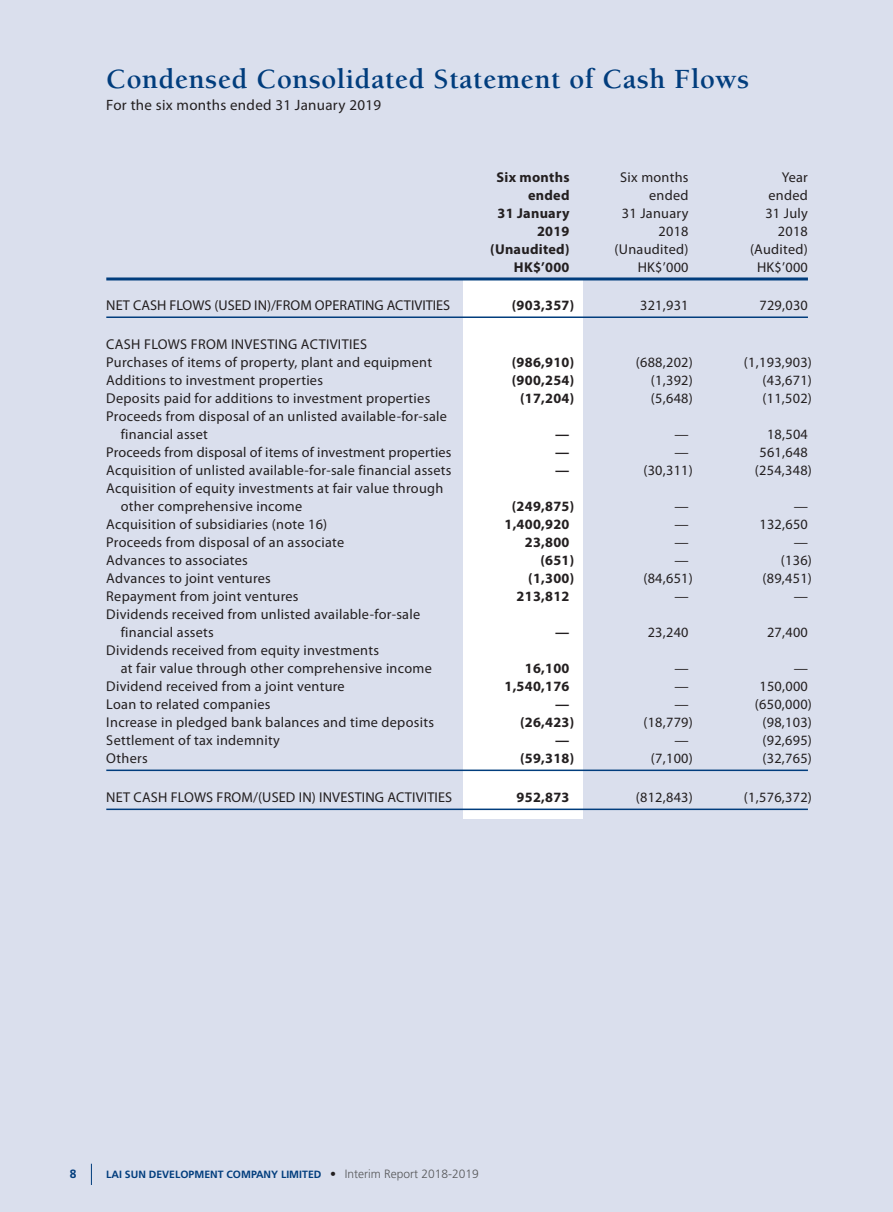
<style>
.page{position:relative;width:893px;height:1212px;background:#fff}
.page>*{position:absolute;margin:0;border:0;box-sizing:border-box;transform-origin:0 0}
.Heading{font:700 28.5px "Berkeley Std";letter-spacing:.02em;color:#013d7d}
.Date{font:15px "Myriad Pro";letter-spacing:.02em;color:#231f20}
.Table_3_colume{font:14.25px "Myriad Pro";letter-spacing:.02em;color:#231f20}
.Table_3_colume-2{font:700 14.25px "Myriad Pro";letter-spacing:.02em;color:#231f20}
.Table_3_colume-3{font:14.25px "Myriad Pro";color:#231f20}
.t1{font:700 12px "Frutiger LT Std";color:#013d7d}
.t2{font:700 10.5px "Frutiger LT Std";color:#013d7d}
.s1{font-size:12px;color:#231f20}
.s2{font-weight:300;font-size:12px;color:#57585a}
</style>
<div class="page">
<div style="left:0;top:0;width:892px;height:1212px;background:#dadfed"></div>
<svg style="left:91px;top:1164px;width:1px;height:21px"></svg>
<div style="left:463px;top:279px;width:120px;height:540px;background:#fff"></div>
<hr style="left:106px;top:277px;width:702px;height:3px;background:#013d7d">
<hr style="left:106px;top:316px;width:702px;height:2px;background:#013d7d">
<hr style="left:106px;top:769px;width:702px;height:2px;background:#013d7d">
<hr style="left:106px;top:808px;width:702px;height:2px;background:#013d7d">
<p class="Heading" style="left:106px;top:64px;width:644px">Condensed Consolidated Statement of Cash Flows</p>
<p class="Date" style="left:106px;top:96px;width:276px">For the six months ended 31 January 2019</p>
<p class="Table_3_colume-2" style="left:497px;top:168px;width:74px">Six months</p>
<p class="Table_3_colume" style="left:620px;top:168px;width:70px">Six months</p>
<p class="Table_3_colume" style="left:782px;top:168px;width:28px">Year</p>
<p class="Table_3_colume-2" style="left:528px;top:186px;width:43px">ended</p>
<p class="Table_3_colume" style="left:649px;top:186px;width:41px">ended</p>
<p class="Table_3_colume" style="left:768px;top:186px;width:41px">ended</p>
<p class="Table_3_colume-2" style="left:498px;top:204px;width:73px">31 January</p>
<p class="Table_3_colume" style="left:622px;top:204px;width:68px">31 January</p>
<p class="Table_3_colume" style="left:765px;top:204px;width:44px">31 July</p>
<p class="Table_3_colume-2" style="left:537px;top:222px;width:34px">2019</p>
<p class="Table_3_colume" style="left:658px;top:222px;width:32px">2018</p>
<p class="Table_3_colume" style="left:778px;top:222px;width:32px">2018</p>
<p class="Table_3_colume-2" style="left:490px;top:240px;width:81px">(Unaudited)</p>
<p class="Table_3_colume" style="left:615px;top:240px;width:75px">(Unaudited)</p>
<p class="Table_3_colume" style="left:750px;top:240px;width:59px">(Audited)</p>
<p class="Table_3_colume-2" style="left:514px;top:258px;width:57px">HK$’000</p>
<p class="Table_3_colume" style="left:638px;top:258px;width:52px">HK$’000</p>
<p class="Table_3_colume" style="left:757px;top:258px;width:52px">HK$’000</p>
<p class="Table_3_colume-3" style="left:106px;top:296px;width:346px">NET CASH FLOWS (USED IN)/FROM OPERATING ACTIVITIES</p>
<p class="Table_3_colume-2" style="left:512px;top:295px;width:64px">(903,357)</p>
<p class="Table_3_colume" style="left:640px;top:296px;width:50px">321,931</p>
<p class="Table_3_colume" style="left:759px;top:296px;width:50px">729,030</p>
<p class="Table_3_colume" style="left:106px;top:335px;width:262px">CASH FLOWS FROM INVESTING ACTIVITIES</p>
<p class="Table_3_colume" style="left:106px;top:353px;width:327px">Purchases of items of property, plant and equipment</p>
<p class="Table_3_colume-2" style="left:512px;top:352px;width:64px">(986,910)</p>
<p class="Table_3_colume" style="left:636px;top:353px;width:59px">(688,202)</p>
<p class="Table_3_colume" style="left:744px;top:353px;width:70px">(1,193,903)</p>
<p class="Table_3_colume" style="left:106px;top:371px;width:218px">Additions to investment properties</p>
<p class="Table_3_colume-2" style="left:512px;top:370px;width:64px">(900,254)</p>
<p class="Table_3_colume" style="left:651px;top:371px;width:43px">(1,392)</p>
<p class="Table_3_colume" style="left:762px;top:371px;width:51px">(43,671)</p>
<p class="Table_3_colume" style="left:106px;top:389px;width:325px">Deposits paid for additions to investment properties</p>
<p class="Table_3_colume-2" style="left:520px;top:388px;width:56px">(17,204)</p>
<p class="Table_3_colume" style="left:651px;top:389px;width:43px">(5,648)</p>
<p class="Table_3_colume" style="left:762px;top:389px;width:51px">(11,502)</p>
<p class="Table_3_colume" style="left:106px;top:407px;width:342px">Proceeds from disposal of an unlisted available-for-sale</p>
<p class="Table_3_colume" style="left:121px;top:425px;width:89px">financial asset</p>
<p class="Table_3_colume-2" style="left:555px;top:424px;width:16px">—</p>
<p class="Table_3_colume" style="left:674px;top:425px;width:16px">—</p>
<p class="Table_3_colume" style="left:767px;top:425px;width:42px">18,504</p>
<p class="Table_3_colume" style="left:106px;top:443px;width:347px">Proceeds from disposal of items of investment properties</p>
<p class="Table_3_colume-2" style="left:555px;top:442px;width:16px">—</p>
<p class="Table_3_colume" style="left:674px;top:443px;width:16px">—</p>
<p class="Table_3_colume" style="left:759px;top:443px;width:50px">561,648</p>
<p class="Table_3_colume" style="left:106px;top:461px;width:347px">Acquisition of unlisted available-for-sale financial assets</p>
<p class="Table_3_colume-2" style="left:555px;top:460px;width:16px">—</p>
<p class="Table_3_colume" style="left:643px;top:461px;width:51px">(30,311)</p>
<p class="Table_3_colume" style="left:755px;top:461px;width:59px">(254,348)</p>
<p class="Table_3_colume" style="left:106px;top:479px;width:339px">Acquisition of equity investments at fair value through</p>
<p class="Table_3_colume" style="left:121px;top:497px;width:183px">other comprehensive income</p>
<p class="Table_3_colume-2" style="left:512px;top:496px;width:64px">(249,875)</p>
<p class="Table_3_colume" style="left:674px;top:497px;width:16px">—</p>
<p class="Table_3_colume" style="left:794px;top:497px;width:16px">—</p>
<p class="Table_3_colume" style="left:106px;top:515px;width:223px">Acquisition of subsidiaries (note 16)</p>
<p class="Table_3_colume-2" style="left:504px;top:514px;width:67px">1,400,920</p>
<p class="Table_3_colume" style="left:674px;top:515px;width:16px">—</p>
<p class="Table_3_colume" style="left:759px;top:515px;width:50px">132,650</p>
<p class="Table_3_colume" style="left:106px;top:533px;width:239px">Proceeds from disposal of an associate</p>
<p class="Table_3_colume-2" style="left:525px;top:532px;width:46px">23,800</p>
<p class="Table_3_colume" style="left:674px;top:533px;width:16px">—</p>
<p class="Table_3_colume" style="left:794px;top:533px;width:16px">—</p>
<p class="Table_3_colume" style="left:106px;top:551px;width:143px">Advances to associates</p>
<p class="Table_3_colume-2" style="left:540px;top:550px;width:35px">(651)</p>
<p class="Table_3_colume" style="left:674px;top:551px;width:16px">—</p>
<p class="Table_3_colume" style="left:781px;top:551px;width:33px">(136)</p>
<p class="Table_3_colume" style="left:106px;top:569px;width:166px">Advances to joint ventures</p>
<p class="Table_3_colume-2" style="left:528px;top:568px;width:47px">(1,300)</p>
<p class="Table_3_colume" style="left:643px;top:569px;width:51px">(84,651)</p>
<p class="Table_3_colume" style="left:762px;top:569px;width:51px">(89,451)</p>
<p class="Table_3_colume" style="left:106px;top:587px;width:194px">Repayment from joint ventures</p>
<p class="Table_3_colume-2" style="left:517px;top:586px;width:54px">213,812</p>
<p class="Table_3_colume" style="left:674px;top:587px;width:16px">—</p>
<p class="Table_3_colume" style="left:794px;top:587px;width:16px">—</p>
<p class="Table_3_colume" style="left:106px;top:605px;width:315px">Dividends received from unlisted available-for-sale</p>
<p class="Table_3_colume" style="left:121px;top:623px;width:95px">financial assets</p>
<p class="Table_3_colume-2" style="left:555px;top:622px;width:16px">—</p>
<p class="Table_3_colume" style="left:648px;top:623px;width:42px">23,240</p>
<p class="Table_3_colume" style="left:767px;top:623px;width:42px">27,400</p>
<p class="Table_3_colume" style="left:106px;top:641px;width:274px">Dividends received from equity investments</p>
<p class="Table_3_colume" style="left:121px;top:659px;width:312px">at fair value through other comprehensive income</p>
<p class="Table_3_colume-2" style="left:525px;top:658px;width:46px">16,100</p>
<p class="Table_3_colume" style="left:674px;top:659px;width:16px">—</p>
<p class="Table_3_colume" style="left:794px;top:659px;width:16px">—</p>
<p class="Table_3_colume" style="left:106px;top:677px;width:240px">Dividend received from a joint venture</p>
<p class="Table_3_colume-2" style="left:504px;top:676px;width:67px">1,540,176</p>
<p class="Table_3_colume" style="left:674px;top:677px;width:16px">—</p>
<p class="Table_3_colume" style="left:759px;top:677px;width:50px">150,000</p>
<p class="Table_3_colume" style="left:106px;top:695px;width:166px">Loan to related companies</p>
<p class="Table_3_colume-2" style="left:555px;top:694px;width:16px">—</p>
<p class="Table_3_colume" style="left:674px;top:695px;width:16px">—</p>
<p class="Table_3_colume" style="left:755px;top:695px;width:59px">(650,000)</p>
<p class="Table_3_colume" style="left:106px;top:713px;width:329px">Increase in pledged bank balances and time deposits</p>
<p class="Table_3_colume-2" style="left:520px;top:712px;width:56px">(26,423)</p>
<p class="Table_3_colume" style="left:643px;top:713px;width:51px">(18,779)</p>
<p class="Table_3_colume" style="left:762px;top:713px;width:51px">(98,103)</p>
<p class="Table_3_colume" style="left:106px;top:731px;width:175px">Settlement of tax indemnity</p>
<p class="Table_3_colume-2" style="left:555px;top:730px;width:16px">—</p>
<p class="Table_3_colume" style="left:674px;top:731px;width:16px">—</p>
<p class="Table_3_colume" style="left:762px;top:731px;width:51px">(92,695)</p>
<p class="Table_3_colume" style="left:106px;top:749px;width:43px">Others</p>
<p class="Table_3_colume-2" style="left:520px;top:748px;width:56px">(59,318)</p>
<p class="Table_3_colume" style="left:651px;top:749px;width:43px">(7,100)</p>
<p class="Table_3_colume" style="left:762px;top:749px;width:51px">(32,765)</p>
<p class="Table_3_colume" style="left:106px;top:788px;width:347px">NET CASH FLOWS FROM/(USED IN) INVESTING ACTIVITIES</p>
<p class="Table_3_colume-2" style="left:517px;top:787px;width:54px">952,873</p>
<p class="Table_3_colume" style="left:636px;top:788px;width:59px">(812,843)</p>
<p class="Table_3_colume" style="left:744px;top:788px;width:70px">(1,576,372)</p>
<p class="t1" style="left:70px;top:1167px;width:8px">8</p>
<p class="t2" style="left:106px;top:1168px;width:374px">LAI SUN DEVELOPMENT COMPANY LIMITED <span class="s1">•</span> <span class="s2">Interim Report 2018-2019</span></p>
</div>
